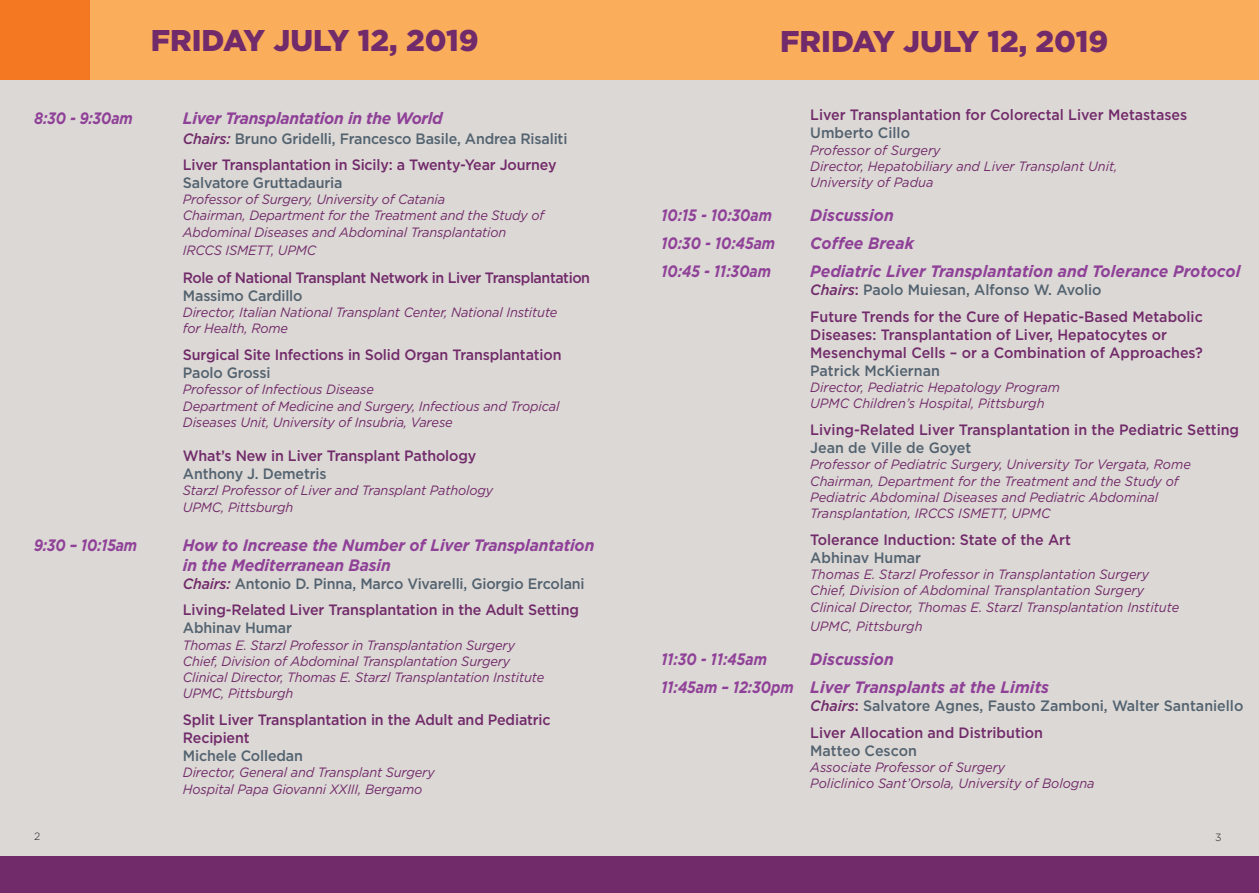
<style>
.page{position:relative;width:1259px;height:893px;background:#fff}
.page>*{position:absolute;margin:0;border:0;box-sizing:border-box;transform-origin:0 0}
.t1{font:900 30px "Gotham";color:#712a6a}
.t2{font:italic 700 16.5px/19.8px "Gotham";letter-spacing:-.005em;color:#8f4198;scale:.95 1}
.t3{font:italic 700 16.5px "Gotham";letter-spacing:-.005em;color:#8f4198;scale:.85 1}
.t4{font:500 15px/18px "Gotham";letter-spacing:-.01em;color:#712a6a;scale:.95 1}
.t5{font:500 15px "Gotham";letter-spacing:-.01em;color:#52626f;scale:.95 1}
.t6{font:500 15px "Gotham";letter-spacing:-.03em;color:#712a6a;scale:.95 1}
.t7{font:italic 13.5px/16.2px "Gotham";letter-spacing:-.01em;color:#712a6a;scale:.95 1}
.t8{font:300 10.5px "Gotham";color:#231f20}
.s1{font-style:italic;color:#712a6a}
.s2{color:#712a6a}
</style>
<div class="page">
<div style="left:0;top:77px;width:1259px;height:816px;background:#dcd8d5"></div>
<div style="left:0;top:0;width:1259px;height:80px;background:#faae5b"></div>
<div style="left:0;top:857px;width:1259px;height:36px;background:#712a6a"></div>
<div style="left:0;top:0;width:90px;height:80px;background:#f47721"></div>
<p class="t1" style="left:151px;top:20px;width:329px">FRIDAY JULY 12, 2019</p>
<p class="t1" style="left:780px;top:20px;width:329px">FRIDAY JULY 12, 2019</p>
<p class="t3" style="left:34px;top:107px;width:118px">8:30 - 9:30am</p>
<p class="t2" style="left:183px;top:108px;width:275px">Liver Transplantation in the World</p>
<p class="t5" style="left:183px;top:128px;width:406px"><span class="s1">Chairs:</span> Bruno Gridelli, Francesco Basile, Andrea Risaliti</p>
<p class="t4" style="left:183px;top:156px;width:395px">Liver Transplantation in Sicily: a Twenty-Year Journey</p>
<p class="t5" style="left:183px;top:173px;width:169px">Salvatore Gruttadauria</p>
<p class="t7" style="left:183px;top:191px;width:278px">Professor of Surgery, University of Catania</p>
<p class="t7" style="left:183px;top:207px;width:382px">Chairman, Department for the Treatment and the Study of<br>Abdominal Diseases and Abdominal Transplantation</p>
<p class="t7" style="left:183px;top:241px;width:142px">IRCCS ISMETT, UPMC</p>
<p class="t6" style="left:183px;top:268px;width:430px">Role of National Transplant Network in Liver Transplantation</p>
<p class="t5" style="left:183px;top:286px;width:127px">Massimo Cardillo</p>
<p class="t7" style="left:183px;top:304px;width:396px">Director, Italian National Transplant Center, National Institute</p>
<p class="t7" style="left:183px;top:320px;width:112px">for Health, Rome</p>
<p class="t4" style="left:183px;top:346px;width:400px">Surgical Site Infections in Solid Organ Transplantation</p>
<p class="t5" style="left:183px;top:363px;width:94px">Paolo Grossi</p>
<p class="t7" style="left:183px;top:381px;width:203px">Professor of Infectious Disease</p>
<p class="t7" style="left:183px;top:397px;width:398px">Department of Medicine and Surgery, Infectious and Tropical<br>Diseases Unit, University of Insubria, Varese</p>
<p class="t4" style="left:183px;top:447px;width:310px">What’s New in Liver Transplant Pathology</p>
<p class="t5" style="left:183px;top:464px;width:153px">Anthony J. Demetris</p>
<p class="t7" style="left:183px;top:482px;width:328px">Starzl Professor of Liver and Transplant Pathology<br>UPMC, Pittsburgh</p>
<p class="t3" style="left:34px;top:534px;width:123px">9:30 – 10:15am</p>
<p class="t2" style="left:183px;top:535px;width:435px">How to Increase the Number of Liver Transplantation in the Mediterranean Basin</p>
<p class="t5" style="left:183px;top:574px;width:424px"><span class="s1">Chairs:</span> Antonio D. Pinna, Marco Vivarelli, Giorgio Ercolani</p>
<p class="t4" style="left:183px;top:601px;width:418px">Living-Related Liver Transplantation in the Adult Setting</p>
<p class="t5" style="left:183px;top:618px;width:116px">Abhinav Humar</p>
<p class="t7" style="left:183px;top:636px;width:351px">Thomas E. Starzl Professor in Transplantation Surgery</p>
<p class="t7" style="left:183px;top:653px;width:346px">Chief, Division of Abdominal Transplantation Surgery</p>
<p class="t7" style="left:183px;top:669px;width:382px">Clinical Director, Thomas E. Starzl Transplantation Institute</p>
<p class="t7" style="left:183px;top:685px;width:118px">UPMC, Pittsburgh</p>
<p class="t4" style="left:183px;top:711px;width:389px">Split Liver Transplantation in the Adult and Pediatric<br>Recipient</p>
<p class="t5" style="left:183px;top:746px;width:128px">Michele Colledan</p>
<p class="t7" style="left:183px;top:764px;width:266px">Director, General and Transplant Surgery</p>
<p class="t7" style="left:183px;top:780px;width:253px">Hospital Papa Giovanni XXIII, Bergamo</p>
<p class="t4" style="left:810px;top:106px;width:398px">Liver Transplantation for Colorectal Liver Metastases</p>
<p class="t5" style="left:810px;top:123px;width:106px">Umberto Cillo</p>
<p class="t7" style="left:810px;top:141px;width:139px">Professor of Surgery</p>
<p class="t7" style="left:810px;top:158px;width:325px">Director, Hepatobiliary and Liver Transplant Unit,</p>
<p class="t7" style="left:810px;top:174px;width:131px">University of Padua</p>
<p class="t3" style="left:661px;top:204px;width:132px">10:15 - 10:30am</p>
<p class="t2" style="left:810px;top:205px;width:89px">Discussion</p>
<p class="t3" style="left:661px;top:232px;width:135px">10:30 - 10:45am</p>
<p class="t2" style="left:810px;top:233px;width:111px">Coffee Break</p>
<p class="t3" style="left:661px;top:260px;width:131px">10:45 - 11:30am</p>
<p class="t2" style="left:810px;top:261px;width:454px">Pediatric Liver Transplantation and Tolerance Protocol</p>
<p class="t5" style="left:810px;top:280px;width:308px"><span class="s1">Chairs</span><span class="s2">:</span> Paolo Muiesan, Alfonso W. Avolio</p>
<p class="t4" style="left:810px;top:307px;width:415px">Future Trends for the Cure of Hepatic-Based Metabolic<br>Diseases: Transplantation of Liver, Hepatocytes or<br>Mesenchymal Cells – or a Combination of Approaches?</p>
<p class="t5" style="left:810px;top:361px;width:138px">Patrick McKiernan</p>
<p class="t7" style="left:810px;top:379px;width:264px">Director, Pediatric Hepatology Program</p>
<p class="t7" style="left:810px;top:395px;width:248px">UPMC Children’s Hospital, Pittsburgh</p>
<p class="t4" style="left:810px;top:421px;width:453px">Living-Related Liver Transplantation in the Pediatric Setting</p>
<p class="t5" style="left:810px;top:438px;width:171px">Jean de Ville de Goyet</p>
<p class="t7" style="left:810px;top:456px;width:402px">Professor of Pediatric Surgery, University Tor Vergata, Rome</p>
<p class="t7" style="left:810px;top:472px;width:389px">Chairman, Department for the Treatment and the Study of<br>Pediatric Abdominal Diseases and Pediatric Abdominal<br>Transplantation, IRCCS ISMETT, UPMC</p>
<p class="t4" style="left:810px;top:530px;width:276px">Tolerance Induction: State of the Art</p>
<p class="t5" style="left:810px;top:548px;width:118px">Abhinav Humar</p>
<p class="t7" style="left:810px;top:566px;width:358px">Thomas E. Starzl Professor in Transplantation Surgery</p>
<p class="t7" style="left:810px;top:582px;width:353px">Chief, Division of Abdominal Transplantation Surgery</p>
<p class="t7" style="left:810px;top:598px;width:390px">Clinical Director, Thomas E. Starzl Transplantation Institute</p>
<p class="t7" style="left:810px;top:618px;width:120px">UPMC, Pittsburgh</p>
<p class="t3" style="left:661px;top:648px;width:126px">11:30 - 11:45am</p>
<p class="t2" style="left:810px;top:649px;width:89px">Discussion</p>
<p class="t3" style="left:661px;top:676px;width:457px">11:45am – 12:30pm Liver Transplants at the Limits</p>
<p class="t5" style="left:810px;top:696px;width:457px"><span class="s1">Chairs</span><span class="s2">:</span> Salvatore Agnes, Fausto Zamboni, Walter Santaniello</p>
<p class="t4" style="left:810px;top:723px;width:247px">Liver Allocation and Distribution</p>
<p class="t5" style="left:810px;top:741px;width:114px">Matteo Cescon</p>
<p class="t7" style="left:810px;top:759px;width:207px">Associate Professor of Surgery</p>
<p class="t7" style="left:810px;top:775px;width:301px">Policlinico Sant’Orsola, University of Bologna</p>
<p class="t8" style="left:34px;top:829px;width:8px">2</p>
<p class="t8" style="left:1215px;top:830px;width:8px">3</p>
</div>
